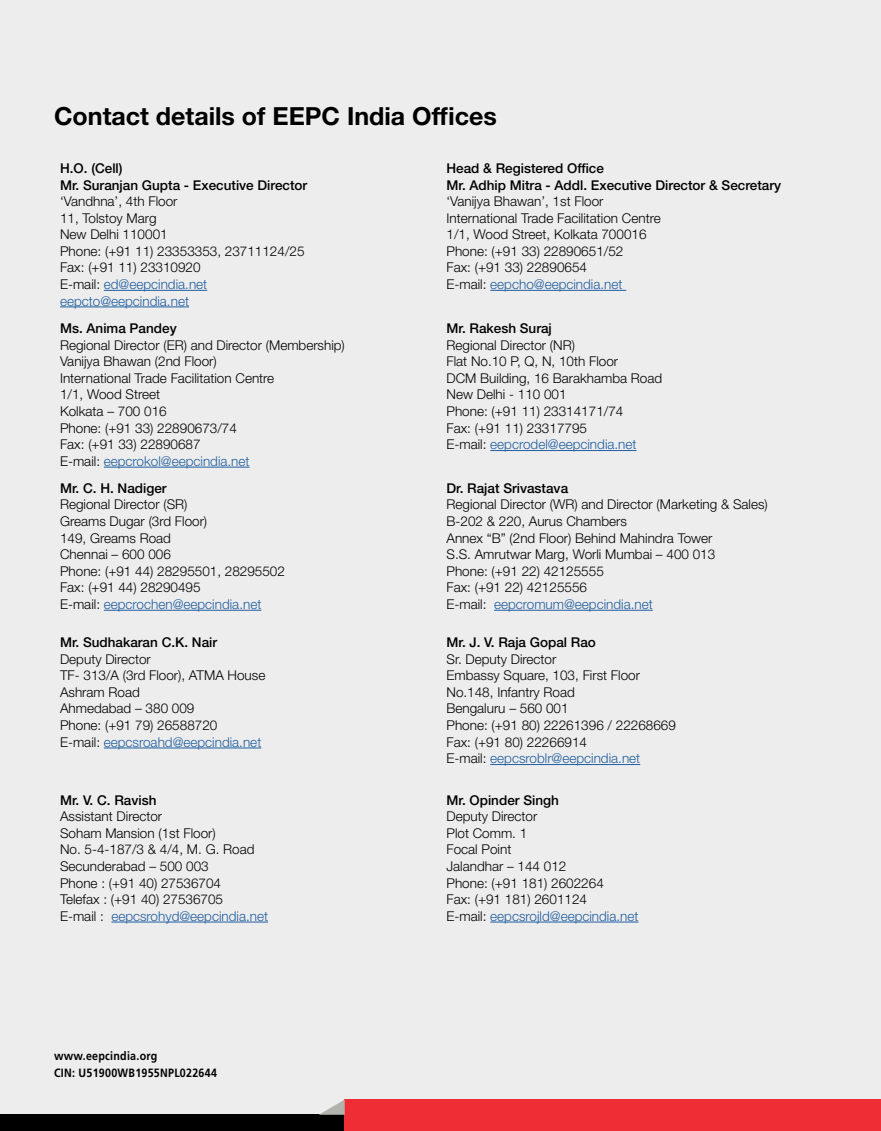
<style>
.page{position:relative;width:881px;height:1131px;background:#fff}
.page>*{position:absolute;margin:0;border:0;box-sizing:border-box;transform-origin:0 0}
.t1{font:700 24.9px "Helvetica Neue LT Std";color:#000}
.t2{font:300 13.5px/16.6px "Helvetica Neue LT Std";color:#000}
.t3{font:500 13.5px/16.6px "Helvetica Neue LT Std";color:#000}
.t4{font:700 12px/16.5px "Frutiger LT Std";letter-spacing:.025em;color:#000;scale:.89 1}
.s1{color:#215e9e}
</style>
<div class="page">
<div style="left:1px;top:0;width:879px;height:1131px;background:#ededee"></div>
<hr style="left:104px;top:290px;width:103px;height:1px;background:#215e9e">
<hr style="left:60px;top:307px;width:129px;height:1px;background:#215e9e">
<hr style="left:490px;top:290px;width:136px;height:1px;background:#215e9e">
<hr style="left:104px;top:467px;width:145px;height:1px;background:#215e9e">
<hr style="left:490px;top:450px;width:146px;height:1px;background:#215e9e">
<hr style="left:104px;top:610px;width:157px;height:1px;background:#215e9e">
<hr style="left:494px;top:610px;width:158px;height:1px;background:#215e9e">
<hr style="left:104px;top:748px;width:157px;height:1px;background:#215e9e">
<hr style="left:490px;top:764px;width:150px;height:1px;background:#215e9e">
<hr style="left:111px;top:922px;width:157px;height:1px;background:#215e9e">
<hr style="left:490px;top:922px;width:148px;height:1px;background:#215e9e">
<div style="left:1px;top:1115px;width:365px;height:16px;background:#000"></div>
<div style="left:344px;top:1100px;width:536px;height:31px;background:#ee2d35"></div>
<svg style="left:318px;top:1100px;width:26px;height:15px"></svg>
<h1 class="t1" style="left:54px;top:101px;width:444px">Contact details of EEPC India Offices</h1>
<p class="t3" style="left:60px;top:160px;width:249px">H.O. (Cell)<br>Mr. Suranjan Gupta - Executive Director</p>
<p class="t2" style="left:60px;top:193px;width:246px">‘Vandhna’, 4th Floor<br>11, Tolstoy Marg<br>New Delhi 110001<br>Phone: (+91 11) 23353353, 23711124/25<br>Fax: (+91 11) 23310920<br>E-mail: <span class="s1">ed@eepcindia.net eepcto@eepcindia.net</span></p>
<p class="t3" style="left:446px;top:160px;width:336px">Head &amp; Registered Office<br>Mr. Adhip Mitra - Addl. Executive Director &amp; Secretary</p>
<p class="t2" style="left:446px;top:193px;width:216px">‘Vanijya Bhawan’, 1st Floor<br>International Trade Facilitation Centre<br>1/1, Wood Street, Kolkata 700016<br>Phone: (+91 33) 22890651/52<br>Fax: (+91 33) 22890654<br>E-mail: <span class="s1">eepcho@eepcindia.net</span></p>
<p class="t3" style="left:60px;top:320px;width:118px">Ms. Anima Pandey</p>
<p class="t2" style="left:60px;top:336px;width:286px">Regional Director (ER) and Director (Membership)<br>Vanijya Bhawan (2nd Floor)<br>International Trade Facilitation Centre<br>1/1, Wood Street<br>Kolkata – 700 016<br>Phone: (+91 33) 22890673/74<br>Fax: (+91 33) 22890687<br>E-mail: <span class="s1">eepcrokol@eepcindia.net</span></p>
<p class="t3" style="left:60px;top:480px;width:108px">Mr. C. H. Nadiger</p>
<p class="t2" style="left:60px;top:496px;width:226px">Regional Director (SR)<br>Greams Dugar (3rd Floor)<br>149, Greams Road<br>Chennai – 600 006<br>Phone: (+91 44) 28295501, 28295502<br>Fax: (+91 44) 28290495<br>E-mail: <span class="s1">eepcrochen@eepcindia.net</span></p>
<p class="t3" style="left:60px;top:634px;width:159px">Mr. Sudhakaran C.K. Nair</p>
<p class="t2" style="left:60px;top:650px;width:207px">Deputy Director<br>TF- 313/A (3rd Floor), ATMA House<br>Ashram Road<br>Ahmedabad – 380 009<br>Phone: (+91 79) 26588720<br>E-mail: <span class="s1">eepcsroahd@eepcindia.net</span></p>
<p class="t3" style="left:60px;top:791px;width:98px">Mr. V. C. Ravish</p>
<p class="t2" style="left:60px;top:808px;width:209px">Assistant Director<br>Soham Mansion (1st Floor)<br>No. 5-4-187/3 &amp; 4/4, M. G. Road<br>Secunderabad – 500 003<br>Phone : (+91 40) 27536704<br>Telefax : (+91 40) 27536705<br>E-mail : <span class="s1">eepcsrohyd@eepcindia.net</span></p>
<p class="t4" style="left:54px;top:1048px;width:184px">www.eepcindia.org<br>CIN: U51900WB1955NPL022644</p>
<p class="t3" style="left:446px;top:320px;width:107px">Mr. Rakesh Suraj</p>
<p class="t2" style="left:446px;top:336px;width:217px">Regional Director (NR)<br>Flat No.10 P, Q, N, 10th Floor<br>DCM Building, 16 Barakhamba Road<br>New Delhi - 110 001<br>Phone: (+91 11) 23314171/74<br>Fax: (+91 11) 23317795<br>E-mail: <span class="s1">eepcrodel@eepcindia.net</span></p>
<p class="t3" style="left:446px;top:480px;width:123px">Dr. Rajat Srivastava</p>
<p class="t2" style="left:446px;top:496px;width:323px">Regional Director (WR) and Director (Marketing &amp; Sales)<br>B-202 &amp; 220, Aurus Chambers<br>Annex “B” (2nd Floor) Behind Mahindra Tower<br>S.S. Amrutwar Marg, Worli Mumbai – 400 013<br>Phone: (+91 22) 42125555<br>Fax: (+91 22) 42125556<br>E-mail: <span class="s1">eepcromum@eepcindia.net</span></p>
<p class="t3" style="left:446px;top:634px;width:151px">Mr. J. V. Raja Gopal Rao</p>
<p class="t2" style="left:446px;top:650px;width:231px">Sr. Deputy Director<br>Embassy Square, 103, First Floor<br>No.148, Infantry Road<br>Bengaluru – 560 001<br>Phone: (+91 80) 22261396 / 22268669<br>Fax: (+91 80) 22266914<br>E-mail: <span class="s1">eepcsroblr@eepcindia.net</span></p>
<p class="t3" style="left:446px;top:791px;width:114px">Mr. Opinder Singh</p>
<p class="t2" style="left:446px;top:808px;width:193px">Deputy Director<br>Plot Comm. 1<br>Focal Point<br>Jalandhar – 144 012<br>Phone: (+91 181) 2602264<br>Fax: (+91 181) 2601124<br>E-mail: <span class="s1">eepcsrojld@eepcindia.net</span></p>
</div>
